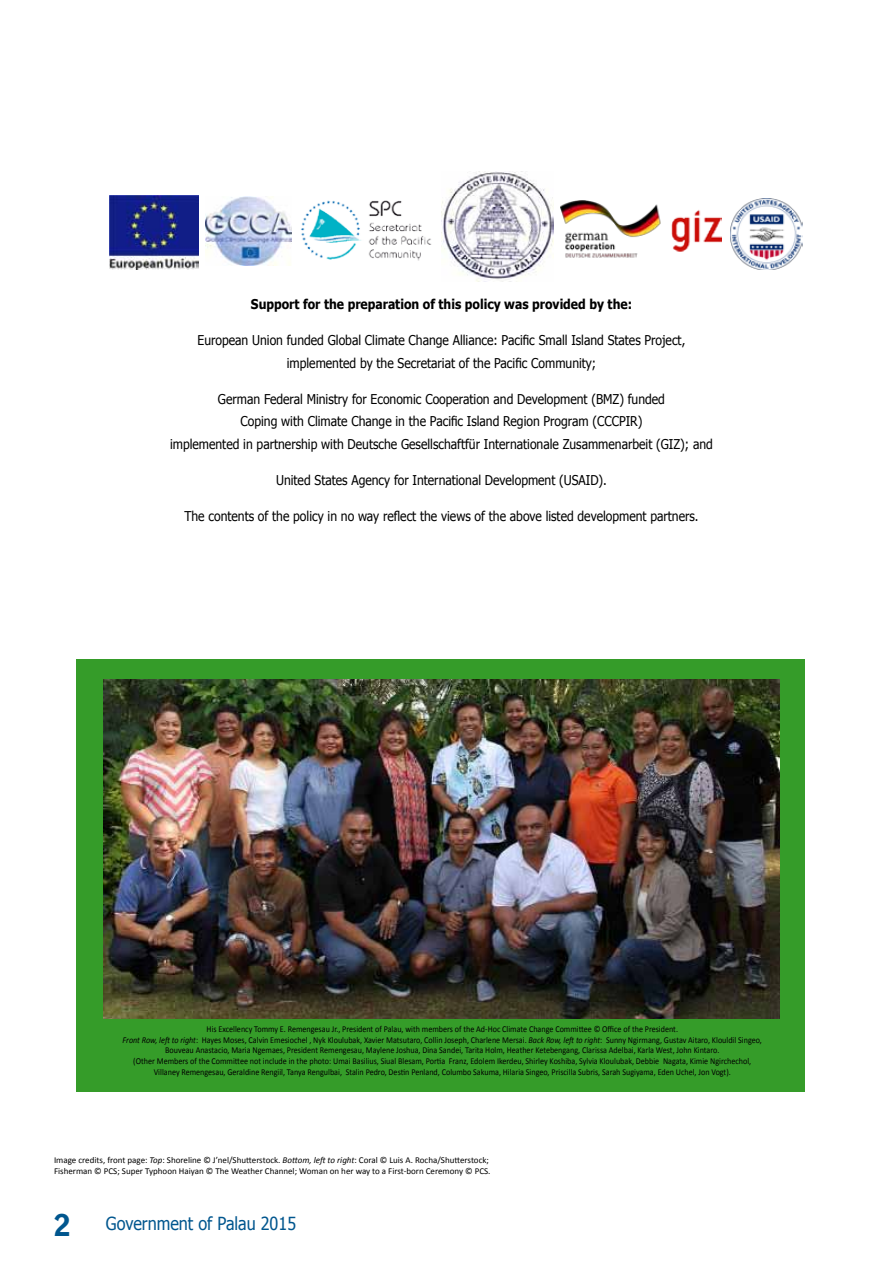
<style>
.page{position:relative;width:893px;height:1263px;background:#fff}
.page>*{position:absolute;margin:0;border:0;box-sizing:border-box;transform-origin:0 0}
.t1{font:18px "Tahoma";color:#00568e;scale:.9 1}
.t2{font:13.5px/22.5px "Tahoma";color:#000;text-align:center;scale:.9 1}
.t3{font:700 13.5px "Tahoma";color:#000;scale:.9 1}
.t4{font:9px/10.8px "Calibri";color:#000;text-align:center;scale:.9 1}
.t5{font:9px/10.8px "Calibri";color:#000}
.s1{font-style:italic}
.s2{font-family:"Bell Gothic Std";font-weight:900;font-size:30px}
</style>
<div class="page">
<div style="left:76px;top:659px;width:728px;height:432px;background:#359c29"></div>
<img style="left:103px;top:680px;width:676px;height:339px">
<img style="left:441px;top:171px;width:113px;height:110px">
<img style="left:205px;top:196px;width:87px;height:69px">
<img style="left:301px;top:200px;width:131px;height:61px">
<img style="left:671px;top:210px;width:50px;height:41px">
<img style="left:560px;top:201px;width:101px;height:57px">
<img style="left:731px;top:198px;width:71px;height:71px">
<img style="left:109px;top:196px;width:89px;height:73px">
<h2 class="t3" style="left:251px;top:295px;width:425px">Support for the preparation of this policy was provided by the:</h2>
<h2 class="t2" style="left:198px;top:330px;width:543px">European Union funded Global Climate Change Alliance: Pacific Small Island States Project, implemented by the Secretariat of the Pacific Community;</h2>
<p class="t2" style="left:170px;top:388px;width:605px">German Federal Ministry for Economic Cooperation and Development (BMZ) funded<br>Coping with Climate Change in the Pacific Island Region Program (CCCPIR)<br>implemented in partnership with Deutsche Gesellschaftfür Internationale Zusammenarbeit (GIZ); and</p>
<h2 class="t2" style="left:276px;top:469px;width:369px">United States Agency for International Development (USAID).</h2>
<h2 class="t2" style="left:184px;top:505px;width:573px">The contents of the policy in no way reflect the views of the above listed development partners.</h2>
<p class="t4" style="left:123px;top:1023px;width:712px">His Excellency Tommy E. Remengesau Jr., President of Palau, with members of the Ad-Hoc Climate Change Committee © Office of the President.<br><span class="s1">Front Row, left to right</span>: Hayes Moses, Calvin Emesiochel , Nyk Kloulubak, Xavier Matsutaro, Collin Joseph, Charlene Mersai. <span class="s1">Back Row, left to right</span>: Sunny Ngirmang, Gustav Aitaro, Klouldil Singeo, Bouveau Anastacio, Maria Ngemaes, President Remengesau, Maylene Joshua, Dina Sandei, Tarita Holm, Heather Ketebengang, Clarissa Adelbai, Karla West, John Kintaro.<br>(Other Members of the Committee not include in the photo: Umai Basilius, Siual Blesam, Portia Franz, Edolem Ikerdeu, Shirley Koshiba, Sylvia Kloulubak, Debbie Nagata, Kimie Ngirchechol, Villaney Remengesau, Geraldine Rengiil, Tanya Rengulbai, Stalin Pedro, Destin Penland, Columbo Sakuma, Hilaria Singeo, Priscilla Subris, Sarah Sugiyama, Eden Uchel, Jon Vogt).</p>
<p class="t5" style="left:54px;top:1154px;width:438px">Image credits, front page: <span class="s1">Top</span>: Shoreline © J’nel/Shutterstock. <span class="s1">Bottom, left to right</span>: Coral © Luis A. Rocha/Shutterstock;<br>Fisherman © PCS; Super Typhoon Haiyan © The Weather Channel; Woman on her way to a First-born Ceremony © PCS.</p>
<h1 class="t1" style="left:54px;top:1211px;width:271px"><span class="s2">2</span> Government of Palau 2015</h1>
</div>
